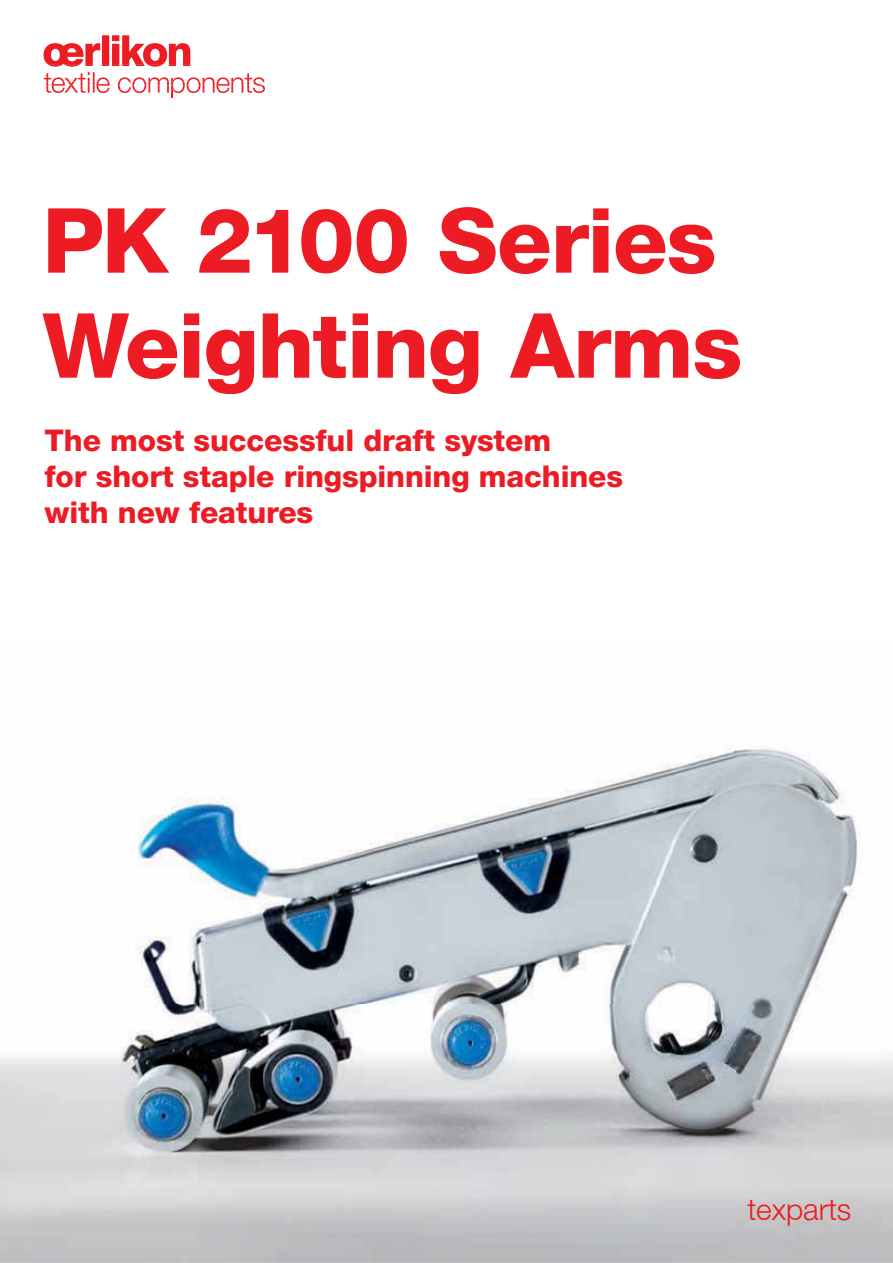
<style>
.page{position:relative;width:893px;height:1263px;background:#fff}
.page>*{position:absolute;margin:0;border:0;box-sizing:border-box;transform-origin:0 0}
.t1{font:800 90px/105px "Helvetica Neue LT";letter-spacing:-.015em;color:#ed1c24}
.t2{font:800 30px/36px "Helvetica Neue LT";letter-spacing:-.005em;color:#ed1c24}
.t3{font:300 30px "Helvetica Neue LT";color:#ed1c24}
</style>
<div class="page">
<img style="left:0;top:745px;width:893px;height:518px">
<svg style="left:44px;top:35px;width:221px;height:63px"></svg>
<h1 class="t1" style="left:42px;top:196px;width:701px">PK 2100 Series<br>Weighting Arms</h1>
<p class="t2" style="left:45px;top:425px;width:580px">The most successful draft system<br>for short staple ringspinning machines with new features</p>
<p class="t3" style="left:747px;top:1198px;width:106px">texparts</p>
</div>
